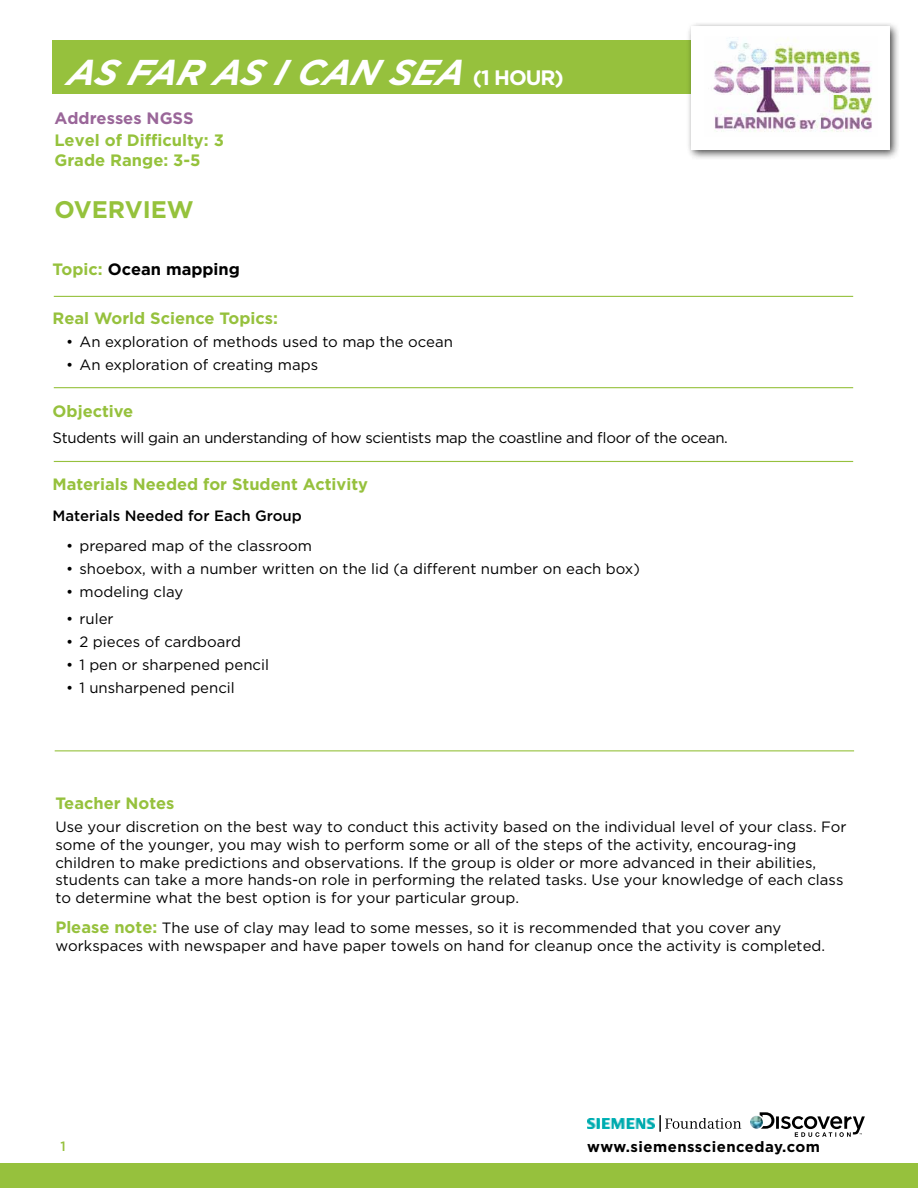
<style>
.page{position:relative;width:918px;height:1188px;background:#fff}
.page>*{position:absolute;margin:0;border:0;box-sizing:border-box;transform-origin:0 0}
.t1{font:italic 700 35.85px "Gotham";letter-spacing:.09em;color:#fff}
.t2{font:700 24px "Gotham";color:#95c23c}
.t3{font:700 16.5px "Gotham";color:#96c13d}
.t4{font:700 16.5px/20.4px "Gotham";color:#95c23c}
.t5{font:700 16.5px "Gotham";color:#000}
.t6{font:700 16.5px "Gotham";color:#9a6699}
.t7{font:15px/18px "Gotham";color:#000}
.t8{font:15px "Gotham";letter-spacing:-.02em;color:#000}
.t9{font:500 15px "Gotham";color:#000}
.t10{font:700 15px "Gotham";letter-spacing:.03em;color:#000}
.t11{font:500 13.5px "Gotham";color:#96c13d}
.s1{font-style:normal;font-size:20.85px}
.s2{color:#96c13d}
.s3{font-weight:700;font-size:16.5px;color:#96c13d}
</style>
<div class="page">
<div style="left:53px;top:40px;width:811px;height:54px;background:#96c13d"></div>
<div style="left:0;top:1164px;width:918px;height:24px;background:#96c13d"></div>
<div style="left:686px;top:22px;width:214px;height:138px;background:#000;opacity:.75"></div>
<div style="left:692px;top:27px;width:198px;height:122px;background:#fff"></div>
<img style="left:713px;top:38px;width:159px;height:94px">
<svg style="left:750px;top:1112px;width:115px;height:25px"></svg>
<img style="left:587px;top:1118px;width:68px;height:11px">
<svg style="left:660px;top:1115px;width:81px;height:17px"></svg>
<hr style="left:54px;top:296px;width:799px;height:1px;background:#96c13d">
<hr style="left:54px;top:387px;width:799px;height:1px;background:#96c13d">
<hr style="left:54px;top:461px;width:799px;height:1px;background:#96c13d">
<hr style="left:55px;top:750px;width:799px;height:1px;background:#96c13d">
<h1 class="t1" style="left:66px;top:49px;width:499px">AS FAR AS ICAN SEA <span class="s1">(1 Ho ur)</span></h1>
<p class="t6" style="left:54px;top:109px;width:141px">Addresses NGSS</p>
<p class="t4" style="left:54px;top:130px;width:171px">Level of Difficulty: 3<br>Grade Range: 3-5</p>
<h2 class="t2" style="left:55px;top:195px;width:141px">OVERVIEW</h2>
<p class="t5" style="left:53px;top:259px;width:189px"><span class="s2">Topic:</span> Ocean mapping</p>
<p class="t3" style="left:53px;top:307px;width:227px">Real World Science Topics:</p>
<p class="t7" style="left:66px;top:333px;width:388px">• An exploration of methods used to map the ocean</p>
<p class="t7" style="left:66px;top:356px;width:254px">• An exploration of creating maps</p>
<p class="t3" style="left:53px;top:400px;width:82px">Objective</p>
<p class="t8" style="left:53px;top:428px;width:677px">Students will gain an understanding of how scientists map the coastline and floor of the ocean.</p>
<p class="t3" style="left:53px;top:473px;width:317px">Materials Needed for Student Activity</p>
<p class="t9" style="left:53px;top:506px;width:251px">Materials Needed for Each Group</p>
<p class="t7" style="left:66px;top:537px;width:248px">• prepared map of the classroom</p>
<p class="t7" style="left:66px;top:560px;width:575px">• shoebox, with a number written on the lid (a different number on each box)</p>
<p class="t7" style="left:66px;top:583px;width:119px">• modeling clay</p>
<p class="t7" style="left:66px;top:609px;width:49px">• ruler</p>
<p class="t7" style="left:66px;top:632px;width:177px">• 2 pieces of cardboard</p>
<p class="t7" style="left:66px;top:655px;width:204px">• 1 pen or sharpened pencil</p>
<p class="t7" style="left:66px;top:678px;width:170px">• 1 unsharpened pencil</p>
<p class="t3" style="left:55px;top:793px;width:121px">Teacher Notes</p>
<p class="t7" style="left:55px;top:817px;width:793px">Use your discretion on the best way to conduct this activity based on the individual level of your class. For some of the younger, you may wish to perform some or all of the steps of the activity, encourag-ing children to make predictions and observations. If the group is older or more advanced in their abilities, students can take a more hands-on role in performing the related tasks. Use your knowledge of each class to determine what the best option is for your particular group.</p>
<p class="t7" style="left:55px;top:918px;width:771px"><span class="s3">Please note:</span> The use of clay may lead to some messes, so it is recommended that you cover any workspaces with newspaper and have paper towels on hand for cleanup once the activity is completed.</p>
<p class="t11" style="left:60px;top:1138px;width:7px">1</p>
<p class="t10" style="left:587px;top:1137px;width:234px">www.siemensscienceday.com</p>
</div>
